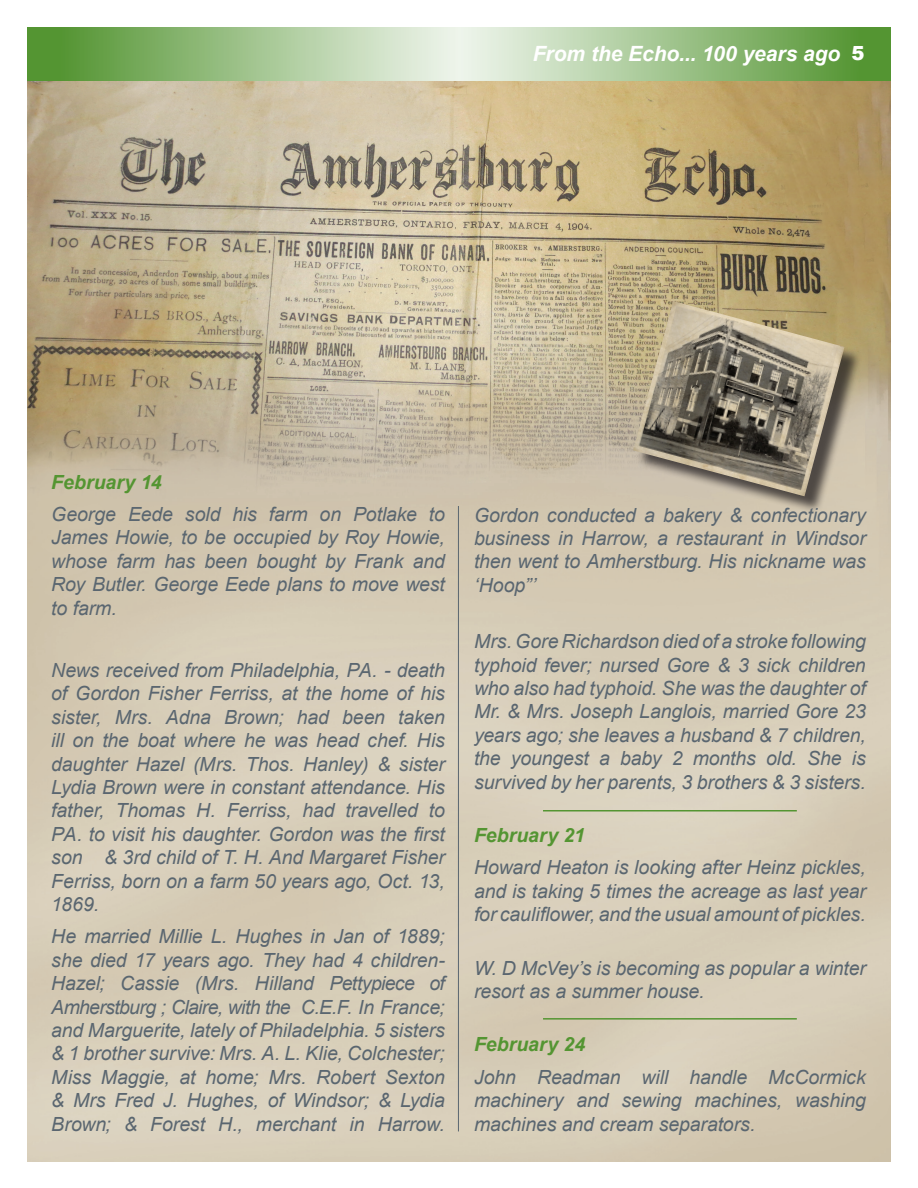
<style>
.page{position:relative;width:918px;height:1188px;background:#fff}
.page>*{position:absolute;margin:0;border:0;box-sizing:border-box;transform-origin:0 0}
.t1{font:italic 700 21px "Arial";letter-spacing:-.005em;color:#fff}
.t2{font:italic 19.5px/23.4px "Arial";letter-spacing:-.005em;color:#5a6670;text-align:justify}
.t3{font:italic 700 19.5px "Arial";color:#549532}
.s1{font-weight:900;font-style:normal;font-size:19.5px}
</style>
<div class="page">
<svg style="left:27px;top:27px;width:864px;height:54px;background:#9dc28a"></svg>
<img style="left:27px;top:81px;width:864px;height:1080px">
<div style="left:636px;top:304px;width:227px;height:210px;background:#231f20;opacity:.75"></div>
<img style="left:633px;top:301px;width:212px;height:195px">
<hr style="left:458px;top:506px;width:1px;height:625px;background:#5a6670">
<hr style="left:543px;top:810px;width:254px;height:2px;background:#549532">
<hr style="left:543px;top:1018px;width:254px;height:2px;background:#549532">
<p class="t1" style="left:533px;top:40px;width:333px">From the Echo... 100 years ago <span class="s1">5</span></p>
<p class="t3" style="left:51px;top:469px;width:112px">February 14</p>
<p class="t2" style="left:51px;top:503px;width:395px">George Eede sold his farm on Potlake to James Howie, to be occupied by Roy Howie, whose farm has been bought by Frank and Roy Butler. George Eede plans to move west to farm.</p>
<p class="t2" style="left:51px;top:659px;width:395px">News received from Philadelphia, PA. - death of Gordon Fisher Ferriss, at the home of his sister, Mrs. Adna Brown; had been taken ill on the boat where he was head chef. His daughter Hazel (Mrs. Thos. Hanley) &amp; sister Lydia Brown were in constant attendance. His father, Thomas H. Ferriss, had travelled to PA. to visit his daughter. Gordon was the first son &amp; 3rd child of T. H. And Margaret Fisher Ferriss, born on a farm 50 years ago, Oct. 13, 1869.</p>
<p class="t2" style="left:51px;top:925px;width:395px">He married Millie L. Hughes in Jan of 1889; she died 17 years ago. They had 4 children-Hazel; Cassie (Mrs. Hilland Pettypiece of Amherstburg ; Claire, with the C.E.F. In France; and Marguerite, lately of Philadelphia. 5 sisters &amp; 1 brother survive: Mrs. A. L. Klie, Colchester; Miss Maggie, at home; Mrs. Robert Sexton &amp; Mrs Fred J. Hughes, of Windsor; &amp; Lydia Brown; &amp; Forest H., merchant in Harrow.</p>
<p class="t2" style="left:474px;top:503px;width:393px">Gordon conducted a bakery &amp; confectionary business in Harrow, a restaurant in Windsor then went to Amherstburg. His nickname was ‘Hoop”’</p>
<p class="t2" style="left:474px;top:630px;width:393px">Mrs. Gore Richardson died of a stroke following typhoid fever; nursed Gore &amp; 3 sick children who also had typhoid. She was the daughter of Mr. &amp; Mrs. Joseph Langlois, married Gore 23 years ago; she leaves a husband &amp; 7 children, the youngest a baby 2 months old. She is survived by her parents, 3 brothers &amp; 3 sisters.</p>
<p class="t3" style="left:474px;top:822px;width:112px">February 21</p>
<p class="t2" style="left:474px;top:856px;width:393px">Howard Heaton is looking after Heinz pickles, and is taking 5 times the acreage as last year for cauliflower, and the usual amount of pickles.</p>
<p class="t2" style="left:474px;top:956px;width:393px">W. D McVey’s is becoming as popular a winter resort as a summer house.</p>
<p class="t3" style="left:474px;top:1032px;width:113px">February 24</p>
<p class="t2" style="left:474px;top:1066px;width:393px">John Readman will handle McCormick machinery and sewing machines, washing machines and cream separators.</p>
</div>
